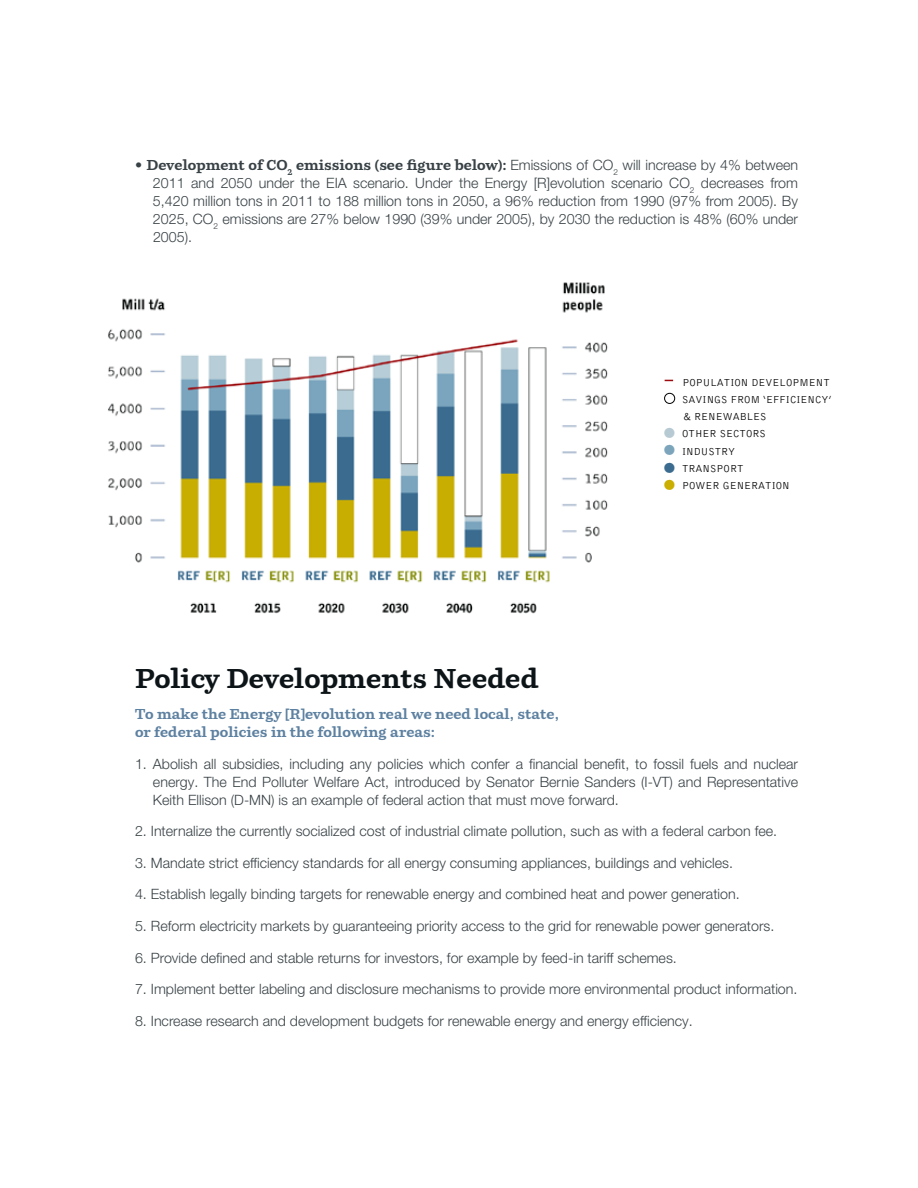
<style>
.page{position:relative;width:918px;height:1188px;background:#fff}
.page>*{position:absolute;margin:0;border:0;box-sizing:border-box;transform-origin:0 0}
.t1{font:700 27px "Parry";color:#0c1417}
.t2{font:300 14.25px/18px "Helvetica Neue LT Pro";color:#384145;text-align:justify}
.t3{font:700 14.25px/18px "Parry";color:#5d81a1}
.t4{font:700 14.25px "Parry";color:#384145}
.t5{font:300 10.5px/17.2px "Bell Gothic";color:#000}
.s1{font-family:"Helvetica Neue LT Pro";font-weight:300}
.s2{font-size:37.5px;color:#b7cad4}
.s3{font-size:37.5px;color:#7ca5bc}
.s4{font-size:37.5px;color:#3b6c8f}
.s5{font-size:37.5px;color:#caae01}
</style>
<div class="page">
<img style="left:108px;top:282px;width:566px;height:332px">
<div style="left:664px;top:393px;width:11px;height:11px;border:1px solid #000;border-radius:50%"></div>
<p class="t4" style="left:135px;top:156px;width:665px"><span class="s1">•</span> Development of CO<sub>2</sub> emissions (see figure below): <span class="s1">Emissions of CO</span><sub>2</sub> <span class="s1">will increase by 4% between</span></p>
<p class="t2" style="left:153px;top:174px;width:647px">2011 and 2050 under the EIA scenario. Under the Energy [R]evolution scenario CO<sub>2</sub> decreases from 5,420 million tons in 2011 to 188 million tons in 2050, a 96% reduction from 1990 (97% from 2005). By 2025, CO<sub>2</sub> emissions are 27% below 1990 (39% under 2005), by 2030 the reduction is 48% (60% under 2005).</p>
<p class="t5" style="left:682px;top:374px;width:151px">POPULATION DEVELOPMENT<br>SAVINGS FROM ‘EFFICIENCY’ &amp; RENEWABLES</p>
<p class="t5" style="left:660px;top:426px;width:107px"><span class="s2">•</span> OTHER SECTORS</p>
<p class="t5" style="left:660px;top:443px;width:77px"><span class="s3">•</span> INDUSTRY</p>
<p class="t5" style="left:660px;top:460px;width:85px"><span class="s4">•</span> TRANSPORT</p>
<p class="t5" style="left:660px;top:477px;width:131px"><span class="s5">•</span> POWER GENERATION</p>
<h1 class="t1" style="left:135px;top:661px;width:405px">Policy Developments Needed</h1>
<p class="t3" style="left:135px;top:705px;width:426px">To make the Energy [R]evolution real we need local, state, or federal policies in the following areas:</p>
<p class="t2" style="left:153px;top:755px;width:647px;text-indent:-18px">1. Abolish all subsidies, including any policies which confer a financial benefit, to fossil fuels and nuclear energy. The End Polluter Welfare Act, introduced by Senator Bernie Sanders (I-VT) and Representative Keith Ellison (D-MN) is an example of federal action that must move forward.</p>
<p class="t2" style="left:135px;top:822px;width:644px">2. Internalize the currently socialized cost of industrial climate pollution, such as with a federal carbon fee.</p>
<p class="t2" style="left:135px;top:854px;width:600px">3. Mandate strict efficiency standards for all energy consuming appliances, buildings and vehicles.</p>
<p class="t2" style="left:135px;top:885px;width:606px">4. Establish legally binding targets for renewable energy and combined heat and power generation.</p>
<p class="t2" style="left:135px;top:917px;width:641px">5. Reform electricity markets by guaranteeing priority access to the grid for renewable power generators.</p>
<p class="t2" style="left:135px;top:948px;width:543px">6. Provide defined and stable returns for investors, for example by feed-in tariff schemes.</p>
<p class="t2" style="left:135px;top:980px;width:664px">7. Implement better labeling and disclosure mechanisms to provide more environmental product information.</p>
<p class="t2" style="left:135px;top:1011px;width:559px">8. Increase research and development budgets for renewable energy and energy efficiency.</p>
</div>
